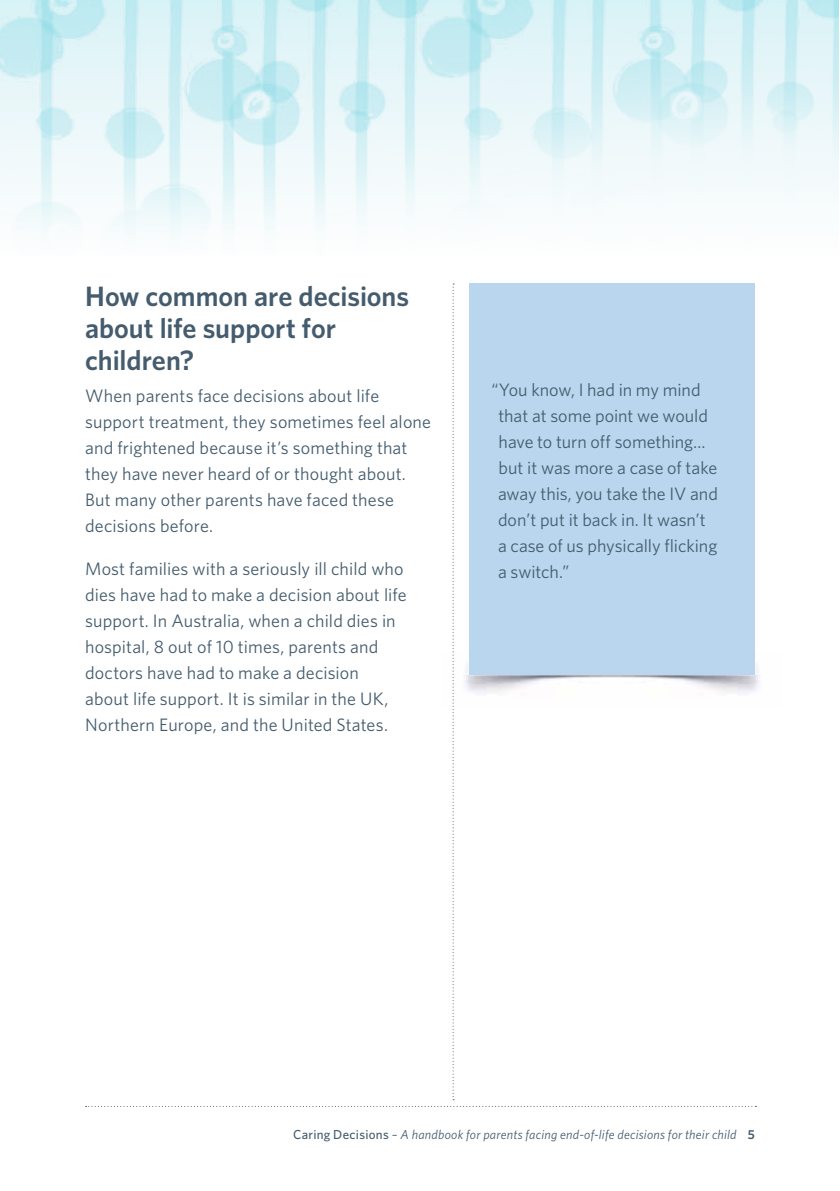
<style>
.page{position:relative;width:840px;height:1191px;background:#fff}
.page>*{position:absolute;margin:0;border:0;box-sizing:border-box;transform-origin:0 0}
.t1{font:600 28px/32px "Whitney";color:#445c6d}
.t2{font:18px/26px "Whitney";letter-spacing:.005em;color:#445c6d}
.t3{font:italic 13px "Whitney";letter-spacing:.02em;color:#445c6d}
.s1{font-weight:500;font-style:normal}
.s2{font-style:normal}
.s3{font-weight:600;font-style:normal}
</style>
<div class="page">
<svg style="left:86px;top:1106px;width:670px;height:1px"></svg>
<svg style="left:0;top:1px;width:838px;height:234px"></svg>
<div style="left:469px;top:283px;width:285px;height:392px;background:#b9d6ee"></div>
<svg style="left:452px;top:283px;width:2px;height:817px"></svg>
<h1 class="t1" style="left:85px;top:280px;width:325px">How common are decisions about life support for children?</h1>
<p class="t2" style="left:85px;top:382px;width:347px">When parents face decisions about life support treatment, they sometimes feel alone and frightened because it’s something that they have never heard of or thought about.<br>But many other parents have faced these decisions before.</p>
<p class="t2" style="left:85px;top:555px;width:323px">Most families with a seriously ill child who dies have had to make a decision about life support. In Australia, when a child dies in hospital, 8 out of 10 times, parents and doctors have had to make a decision about life support. It is similar in the UK, Northern Europe, and the United States.</p>
<p class="t2" style="left:497px;top:376px;width:221px;text-indent:-7px">“You know, I had in my mind that at some point we would have to turn off something… but it was more a case of take away this, you take the IV and don’t put it back in. It wasn’t a case of us physically flicking a switch.”</p>
<p class="t3" style="left:293px;top:1126px;width:463px"><span class="s1">Caring Decisions</span> <span class="s2">–</span> A handbook for parents facing end-of-life decisions for their child <span class="s3">5</span></p>
</div>
